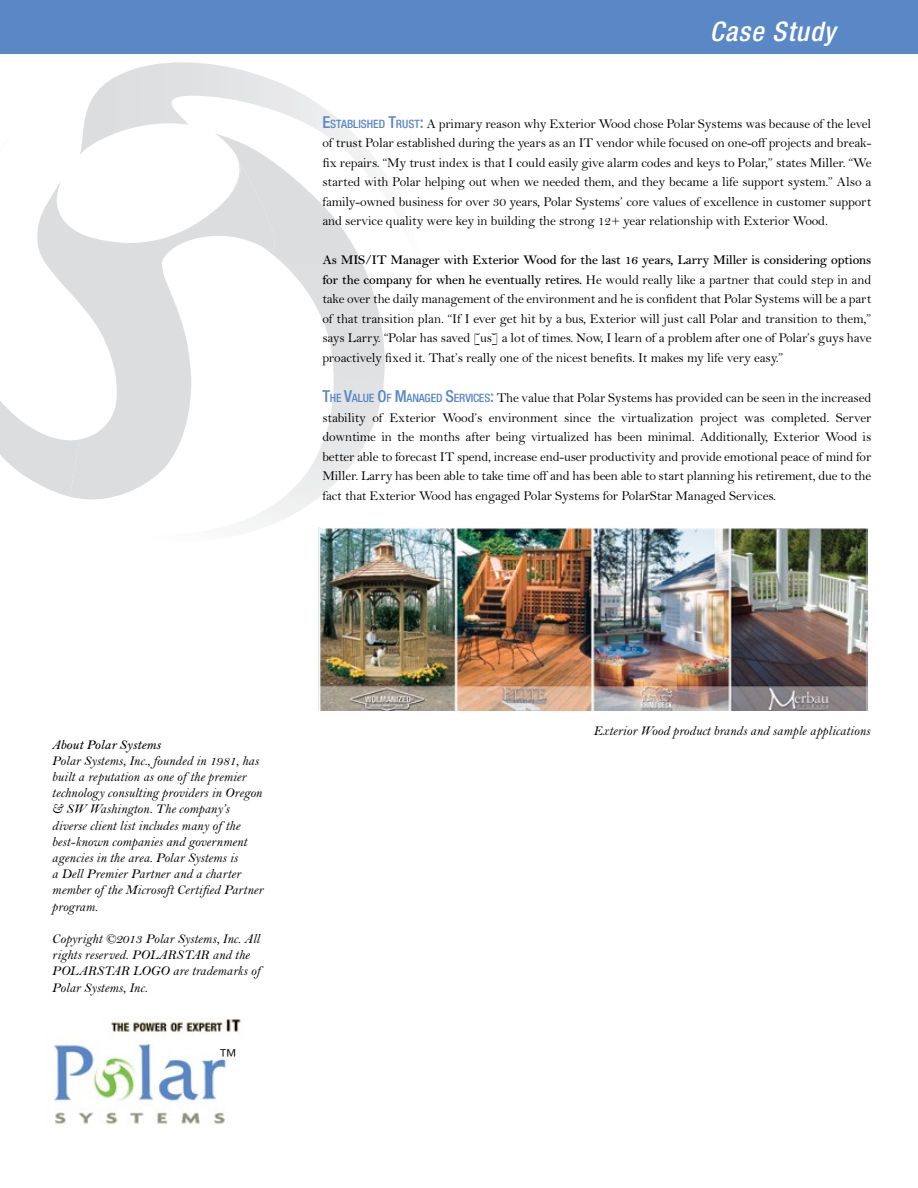
<style>
.page{position:relative;width:918px;height:1188px;background:#fff}
.page>*{position:absolute;margin:0;border:0;box-sizing:border-box;transform-origin:0 0}
.t1{font:italic 500 condensed 27px "Helvetica Neue";letter-spacing:.04em;color:#fff}
.t2{font:300 18px "Helvetica Neue CE";color:#000}
.t3{font:13.5px/19.5px "Bell";letter-spacing:-.01em;color:#000;text-align:justify}
.t4{font:italic 13.5px/16.2px "Bell";color:#000}
.t5{font:italic 600 13.5px "Bell";color:#000}
.s1{font-family:"Helvetica Neue";font-weight:500;font-stretch:condensed;font-size:16.5px;color:#5a87c6}
.s2{font-family:"Helvetica Neue";font-weight:500;font-stretch:condensed;font-size:11.55px;color:#5a87c6}
.s3{font-weight:600}
</style>
<div class="page">
<svg style="left:0;top:401px;width:37px;height:82px"></svg>
<svg style="left:80px;top:62px;width:272px;height:92px"></svg>
<svg style="left:121px;top:133px;width:266px;height:409px"></svg>
<svg style="left:37px;top:161px;width:253px;height:338px"></svg>
<div style="left:0;top:0;width:918px;height:54px;background:#5a87c6"></div>
<img style="left:54px;top:1018px;width:188px;height:107px">
<img style="left:319px;top:528px;width:549px;height:183px">
<h1 class="t1" style="left:710px;top:16px;width:127px">Case Study</h1>
<p class="t3" style="left:322px;top:114px;width:551px"><span class="s1">E</span><span class="s2">STABLISHED</span> <span class="s1">T</span><span class="s2">RUST</span><span class="s1">:</span> A primary reason why Exterior Wood chose Polar Systems was because of the level of trust Polar established during the years as an IT vendor while focused on one-off projects and break&shy;fix repairs. “My trust index is that I could easily give alarm codes and keys to Polar,” states Miller. “We started with Polar helping out when we needed them, and they became a life support system.” Also a family-owned business for over 30 years, Polar Systems’ core values of excellence in customer support and service quality were key in building the strong 12+ year relationship with Exterior Wood.</p>
<p class="t3" style="left:322px;top:251px;width:551px"><span class="s3">As MIS/IT Manager with Exterior Wood for the last 16 years, Larry Miller is considering options for the company for when he eventually retires.</span> He would really like a partner that could step in and take over the daily management of the environment and he is confident that Polar Systems will be a part of that transition plan. “If I ever get hit by a bus, Exterior will just call Polar and transition to them,” says Larry. “Polar has saved [us] a lot of times. Now, I learn of a problem after one of Polar’s guys have proactively fixed it. That’s really one of the nicest benefits. It makes my life very easy.”</p>
<p class="t3" style="left:322px;top:389px;width:551px"><span class="s1">T</span><span class="s2">HE</span> <span class="s1">V</span><span class="s2">ALUE</span> <span class="s1">O</span><span class="s2">F</span> <span class="s1">M</span><span class="s2">ANAGED</span> <span class="s1">S</span><span class="s2">ERVICES</span><span class="s1">:</span> The value that Polar Systems has provided can be seen in the increased stability of Exterior Wood’s environment since the virtualization project was completed. Server downtime in the months after being virtualized has been minimal. Additionally, Exterior Wood is better able to forecast IT spend, increase end-user productivity and provide emotional peace of mind for Miller. Larry has been able to take time off and has been able to start planning his retirement, due to the fact that Exterior Wood has engaged Polar Systems for PolarStar Managed Services.</p>
<p class="t5" style="left:52px;top:737px;width:111px">About Polar Systems</p>
<p class="t4" style="left:52px;top:753px;width:213px">Polar Systems, Inc., founded in 1981, has built a reputation as one of the premier technology consulting providers in Oregon &amp; SW Washington. The company’s diverse client list includes many of the best-known companies and government agencies in the area. Polar Systems is<br>a Dell Premier Partner and a charter member of the Microsoft Certified Partner program.</p>
<p class="t4" style="left:52px;top:931px;width:210px">Copyright ©2013 Polar Systems, Inc. All rights reserved. POLARSTAR and the<br>POLARSTAR LOGO are trademarks of<br>Polar Systems, Inc.</p>
<h2 class="t2" style="left:219px;top:1045px;width:19px">™</h2>
<p class="t4" style="left:593px;top:723px;width:278px">Exterior Wood product brands and sample applications</p>
</div>
